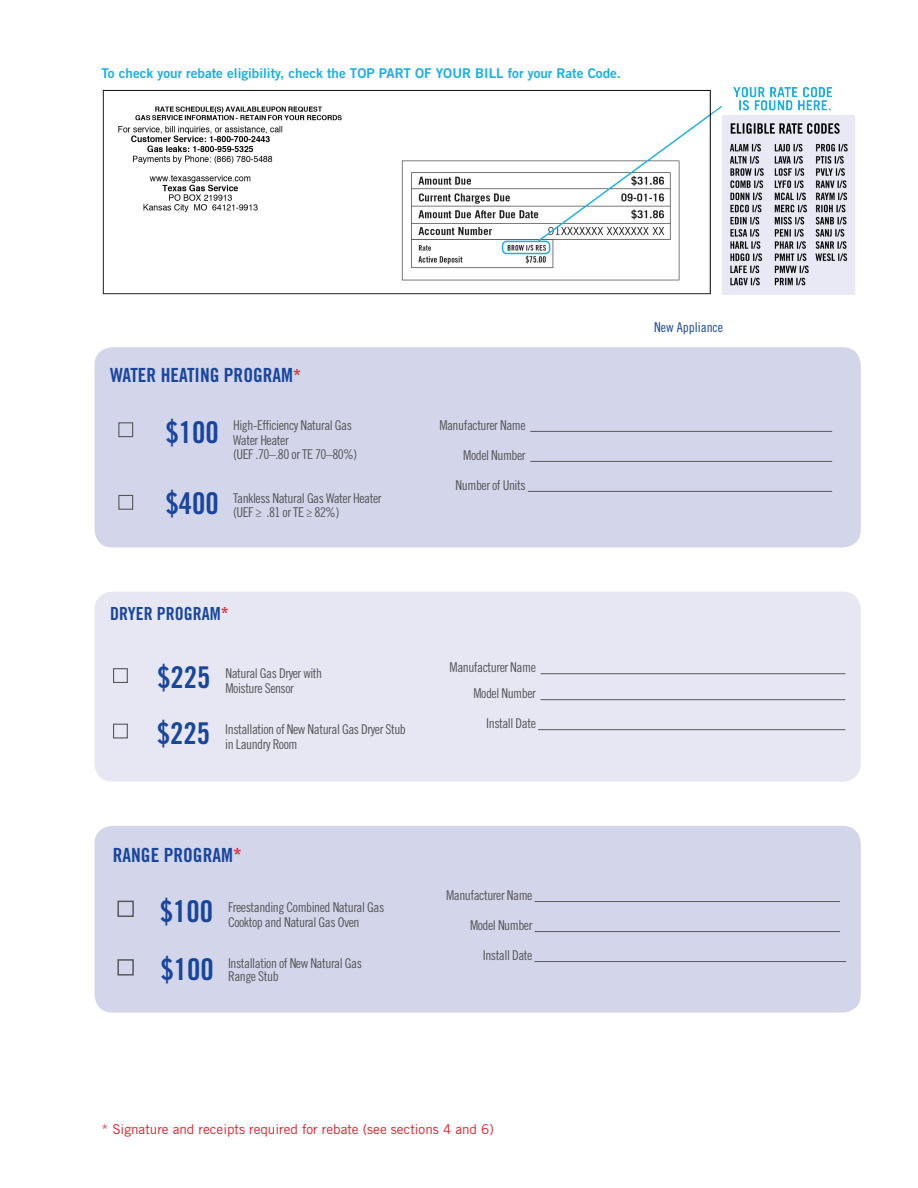
<style>
.page{position:relative;width:918px;height:1188px;background:#fff}
.page>*{position:absolute;margin:0;border:0;box-sizing:border-box;transform-origin:0 0}
.t1{font:30px/58.1px "Trade Gothic LT Std Bd Cn 20";color:#18469d}
.t2{font:19.5px "Trade Gothic LT Std Bd Cn 20";color:#18469d}
.t3{font:18px "Trade Gothic LT Std Bd Cn 20";color:#18469d}
.t4{font:13.5px/15px "Trade Gothic LT Std Cn 18";letter-spacing:-.035em;color:#57585a}
.t5{font:13.5px "Trade Gothic LT Std Bd 2";color:#1cafe4}
.t6{font:13.5px "Trade Gothic LT Std";color:#da2128}
.t7{font:13.5px "Trade Gothic LT Std Cn 18";color:#18469d}
.s1{font-size:18px;color:#da2128}
.s2{color:#da2128}
</style>
<div class="page">
<div style="left:94px;top:347px;width:767px;height:201px;background:#d3d5ea;border-radius:18px"></div>
<div style="left:118px;top:422px;width:15px;height:15px;border:1px solid #57585a"></div>
<div style="left:118px;top:495px;width:15px;height:15px;border:1px solid #57585a"></div>
<hr style="left:530px;top:431px;width:302px;height:1px;background:#57585a">
<hr style="left:530px;top:461px;width:302px;height:1px;background:#57585a">
<hr style="left:528px;top:491px;width:304px;height:1px;background:#57585a">
<div style="left:94px;top:826px;width:767px;height:187px;background:#d3d5ea;border-radius:18px"></div>
<div style="left:117px;top:901px;width:17px;height:16px;border:2px solid #57585a"></div>
<div style="left:117px;top:959px;width:17px;height:17px;border:2px solid #57585a"></div>
<hr style="left:535px;top:901px;width:305px;height:1px;background:#57585a">
<hr style="left:535px;top:931px;width:305px;height:1px;background:#57585a">
<hr style="left:535px;top:961px;width:311px;height:1px;background:#57585a">
<div style="left:94px;top:592px;width:767px;height:190px;background:#e7e7f3;border-radius:18px"></div>
<div style="left:113px;top:724px;width:15px;height:15px;border:1px solid #57585a"></div>
<hr style="left:541px;top:673px;width:304px;height:1px;background:#57585a">
<hr style="left:541px;top:699px;width:304px;height:1px;background:#57585a">
<hr style="left:538px;top:729px;width:307px;height:1px;background:#57585a">
<div style="left:113px;top:668px;width:15px;height:15px;border:1px solid #57585a"></div>
<img style="left:102px;top:87px;width:753px;height:208px">
<p class="t5" style="left:101px;top:64px;width:521px">To check your rebate eligibility, check the TOP PART OF YOUR BILL for your Rate Code.</p>
<h2 class="t2" style="left:110px;top:363px;width:193px">WATER HEATING PROGRAM<span class="s1">*</span></h2>
<h1 class="t1" style="left:165px;top:404px;width:55px">$100</h1>
<p class="t4" style="left:233px;top:418px;width:126px;line-height:14.5px">High-Efficiency Natural Gas<br>Water Heater<br>(UEF .70–.80 or TE 70–80%)</p>
<p class="t4" style="left:233px;top:491px;width:150px;line-height:14.1px">Tankless Natural Gas Water Heater (UEF ≥ .81 or TE ≥ 82%)</p>
<h1 class="t1" style="left:165px;top:474px;width:55px">$400</h1>
<h3 class="t3" style="left:110px;top:602px;width:120px">DRYER PROGRAM<span class="s2">*</span></h3>
<p class="t4" style="left:439px;top:418px;width:88px">Manufacturer Name</p>
<p class="t4" style="left:463px;top:448px;width:64px">Model Number</p>
<p class="t4" style="left:456px;top:478px;width:72px">Number of Units</p>
<h1 class="t1" style="left:157px;top:648px;width:55px">$225</h1>
<p class="t4" style="left:225px;top:665px;width:98px">Natural Gas Dryer with<br>Moisture Sensor</p>
<p class="t4" style="left:450px;top:654px;width:88px;line-height:26px;text-align:right">Manufacturer Name<br>Model Number</p>
<p class="t4" style="left:486px;top:716px;width:51px">Install Date</p>
<h1 class="t1" style="left:157px;top:704px;width:55px">$225</h1>
<p class="t4" style="left:225px;top:721px;width:182px">Installation of New Natural Gas Dryer Stub in Laundry Room</p>
<h2 class="t2" style="left:113px;top:843px;width:130px">RANGE PROGRAM<span class="s2">*</span></h2>
<h1 class="t1" style="left:160px;top:882px;width:55px">$100 $100</h1>
<p class="t4" style="left:228px;top:900px;width:158px">Freestanding Combined Natural Gas<br>Cooktop and Natural Gas Oven</p>
<p class="t4" style="left:228px;top:956px;width:135px;line-height:13.5px">Installation of New Natural Gas<br>Range Stub</p>
<p class="t4" style="left:446px;top:888px;width:88px">Manufacturer Name</p>
<p class="t4" style="left:470px;top:918px;width:64px">Model Number</p>
<p class="t4" style="left:483px;top:948px;width:51px">Install Date</p>
<p class="t6" style="left:101px;top:1121px;width:394px">* Signature and receipts required for rebate (see sections 4 and 6)</p>
<p class="t7" style="left:654px;top:319px;width:70px">New Appliance</p>
</div>
